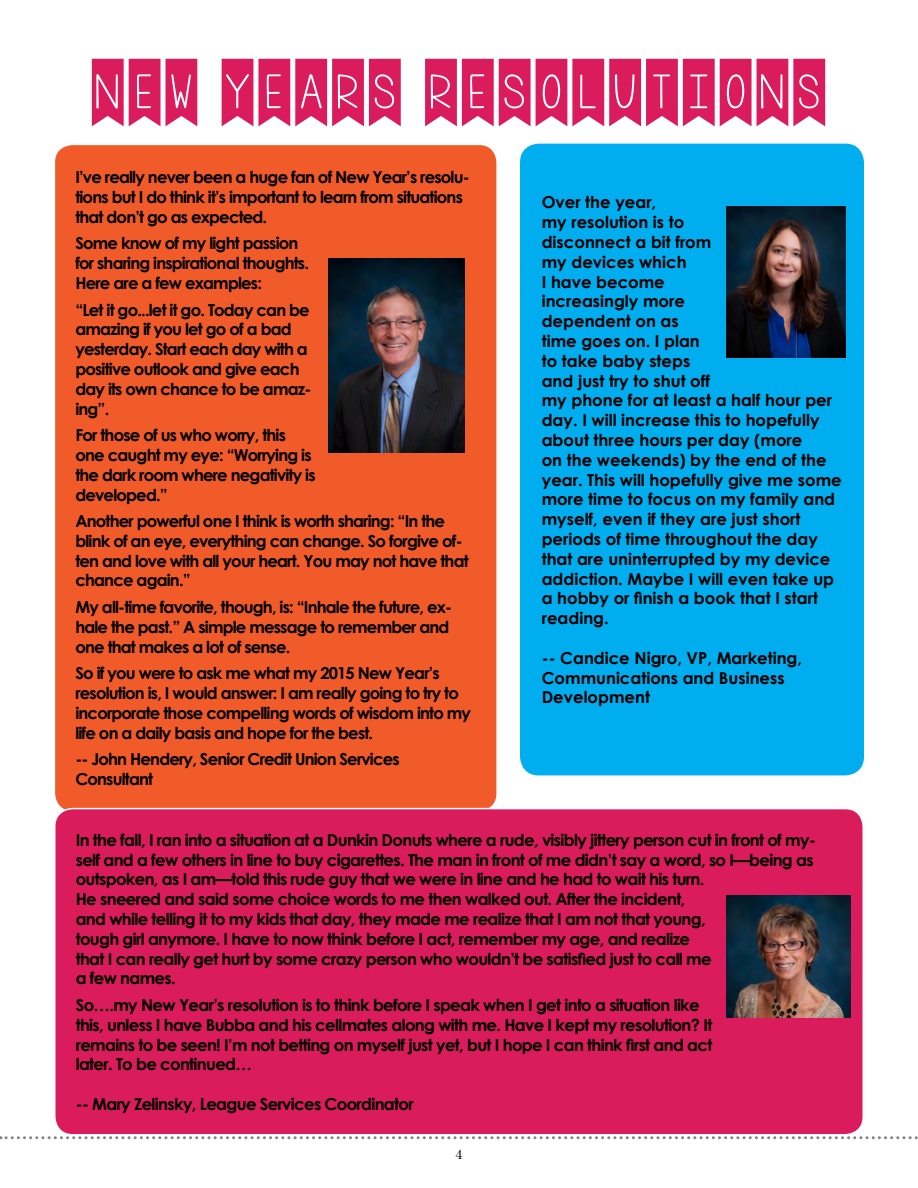
<style>
.page{position:relative;width:918px;height:1188px;background:#fff}
.page>*{position:absolute;margin:0;border:0;box-sizing:border-box;transform-origin:0 0}
.t1{font:99px "KGA Little Swag";color:#da1c5c}
.t2{font:700 16.5px/19.8px "Century Gothic";letter-spacing:-.04em;color:#000}
.t3{font:700 16.5px/19.8px "Century Gothic";color:#000}
.t4{font:13.5px "Century";color:#000}
</style>
<div class="page">
<svg style="left:0;top:1136px;width:918px;height:3px"></svg>
<div style="left:54px;top:144px;width:443px;height:667px;background:#f15a29;border-radius:18px"></div>
<div style="left:55px;top:809px;width:808px;height:326px;background:#da1c5c;border-radius:18px"></div>
<div style="left:54px;top:808px;width:810px;height:328px;border:2px solid #fff;border-radius:18px"></div>
<img style="left:727px;top:895px;width:124px;height:122px">
<img style="left:328px;top:258px;width:136px;height:194px">
<div style="left:521px;top:144px;width:342px;height:631px;background:#00aeef;border-radius:18px"></div>
<div style="left:520px;top:144px;width:344px;height:631px;border:2px solid #00aeef;border-radius:18px"></div>
<img style="left:727px;top:207px;width:118px;height:150px">
<h1 class="t1" style="left:89px;top:57px;width:740px">NEW YEARS RESOLUTIONS</h1>
<p class="t2" style="left:75px;top:167px;width:396px">I’ve really never been a huge fan of New Year’s resolu&shy;tions but I do think it’s important to learn from situations that don’t go as expected.</p>
<p class="t2" style="left:75px;top:233px;width:235px">Some know of my light passion for sharing inspirational thoughts.<br>Here are a few examples:</p>
<p class="t2" style="left:75px;top:299px;width:238px">“Let it go...let it go. Today can be amazing if you let go of a bad yesterday. Start each day with a positive outlook and give each day its own chance to be amaz&shy;ing”.</p>
<p class="t2" style="left:75px;top:425px;width:242px">For those of us who worry, this one caught my eye: “Worrying is the dark room where negativity is developed.”</p>
<p class="t2" style="left:75px;top:511px;width:395px">Another powerful one I think is worth sharing: “In the blink of an eye, everything can change. So forgive of&shy;ten and love with all your heart. You may not have that chance again.”</p>
<p class="t2" style="left:75px;top:597px;width:378px">My all-time favorite, though, is: “Inhale the future, ex&shy;hale the past.” A simple message to remember and one that makes a lot of sense.</p>
<p class="t2" style="left:75px;top:663px;width:397px">So if you were to ask me what my 2015 New Year’s resolution is, I would answer: I am really going to try to incorporate those compelling words of wisdom into my life on a daily basis and hope for the best.</p>
<p class="t2" style="left:75px;top:749px;width:326px">-- John Hendery, Senior Credit Union Services<br>Consultant</p>
<p class="t3" style="left:542px;top:192px;width:301px">Over the year,<br>my resolution is to<br>disconnect a bit from<br>my devices which<br>I have become<br>increasingly more<br>dependent on as<br>time goes on. I plan<br>to take baby steps<br>and just try to shut off<br>my phone for at least a half hour per day. I will increase this to hopefully about three hours per day (more<br>on the weekends) by the end of the year. This will hopefully give me some more time to focus on my family and myself, even if they are just short periods of time throughout the day that are uninterrupted by my device addiction. Maybe I will even take up a hobby or finish a book that I start reading.</p>
<p class="t3" style="left:542px;top:647px;width:262px">-- Candice Nigro, VP, Marketing,<br>Communications and Business<br>Development</p>
<p class="t2" style="left:76px;top:830px;width:742px">In the fall, I ran into a situation at a Dunkin Donuts where a rude, visibly jittery person cut in front of my&shy;self and a few others in line to buy cigarettes. The man in front of me didn’t say a word, so I—being as outspoken, as I am—told this rude guy that we were in line and he had to wait his turn.<br>He sneered and said some choice words to me then walked out. After the incident,<br>and while telling it to my kids that day, they made me realize that I am not that young,<br>tough girl anymore. I have to now think before I act, remember my age, and realize<br>that I can really get hurt by some crazy person who wouldn’t be satisfied just to call me<br>a few names.</p>
<p class="t2" style="left:76px;top:995px;width:638px">So….my New Year’s resolution is to think before I speak when I get into a situation like this, unless I have Bubba and his cellmates along with me. Have I kept my resolution? It remains to be seen! I’m not betting on myself just yet, but I hope I can think first and act later. To be continued…</p>
<p class="t2" style="left:76px;top:1094px;width:339px">-- Mary Zelinsky, League Services Coordinator</p>
<p class="t4" style="left:455px;top:1143px;width:9px">4</p>
</div>
